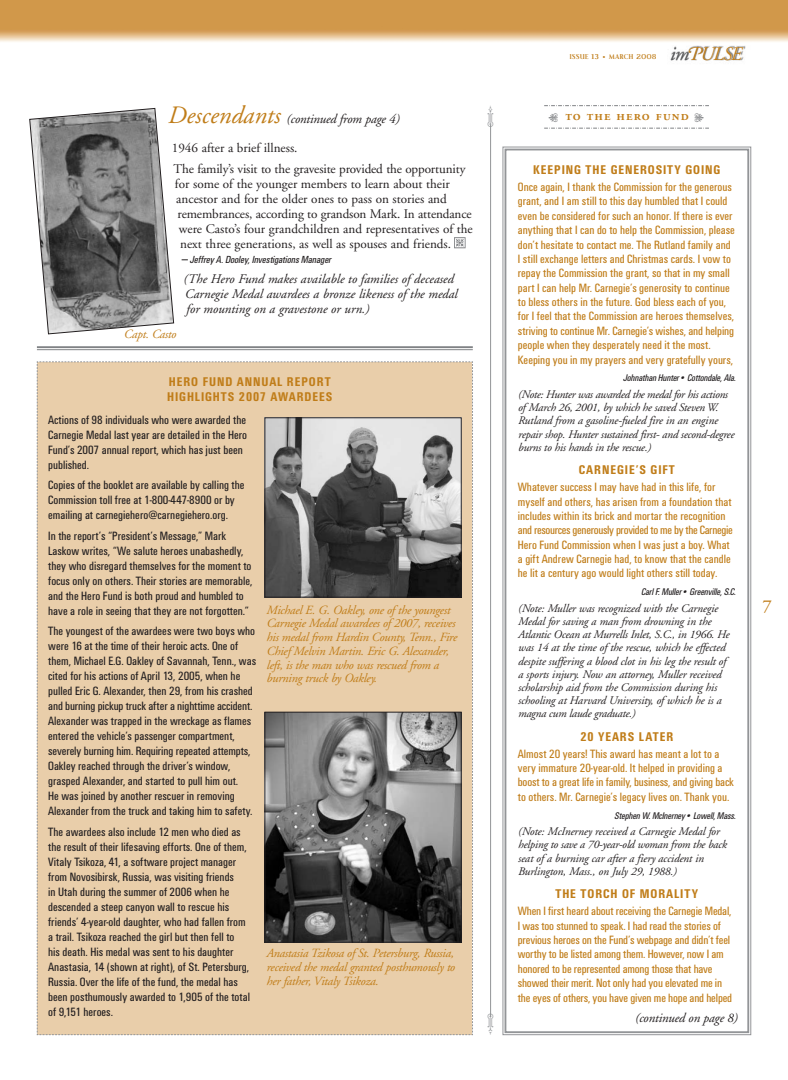
<style>
.page{position:relative;width:788px;height:1080px;background:#fff}
.page>*{position:absolute;margin:0;border:0;box-sizing:border-box;transform-origin:0 0}
.t1{font:20px "Adobe Garamond Exp";color:#c07d19}
.t2{font:600 13.75px "Adobe Garamond Exp";letter-spacing:.08em;color:#c07d19}
.t3{font:13.12px/15px "Adobe Garamond";color:#231f20}
.t4{font:italic 13.12px/15px "Adobe Garamond";color:#231f20}
.t5{font:700 13.12px/15px "Unitus Condensed";letter-spacing:.07em;color:#c07d19}
.t6{font:12.5px/15px "Unitus Condensed";color:#231f20}
.t7{font:12.5px/14.4px "Unitus Condensed";color:#c07d19}
.t8{font:italic 12.5px/13.8px "Adobe Garamond";letter-spacing:-.02em;color:#c07d19}
.t9{font:italic 11.5px/13.1px "Adobe Garamond";letter-spacing:-.01em;color:#231f20}
.t10{font:italic 10.62px "Unitus Condensed";letter-spacing:-.01em;color:#231f20}
.t11{font:italic 10px "Unitus Condensed";letter-spacing:-.02em;color:#231f20}
.t12{font:700 8.75px "Indispose Small Caps";color:#c07d19}
.s1{font-size:25px;color:#c07d19}
.s2{font-style:normal;font-size:12.5px}
.s3{font-weight:300;font-size:15px}
.s4{font-weight:500;font-size:11.25px}
.s5{font-family:"Adobe Garamond";font-weight:400;font-style:italic;font-size:19.25px;color:#58595b}
.s6{font-family:"Adobe Garamond Alt";font-weight:400;font-style:italic;font-size:19.25px}
.s7{font-family:"Adobe Garamond";font-weight:400;font-style:italic;font-size:19.25px}
</style>
<div class="page">
<div style="left:502px;top:147px;width:249px;height:888px;border:1px solid #939598"></div>
<div style="left:504px;top:149px;width:245px;height:884px;border:2px solid #939598"></div>
<svg style="left:544px;top:105px;width:165px;height:1px"></svg>
<svg style="left:544px;top:128px;width:165px;height:1px"></svg>
<hr style="left:490px;top:125px;width:1px;height:891px;background:#939598">
<div style="left:37px;top:361px;width:436px;height:674px;background:#e9ceaa"></div>
<svg style="left:29px;top:108px;width:145px;height:227px"></svg>
<img style="left:266px;top:419px;width:193px;height:176px">
<div style="left:264px;top:417px;width:197px;height:180px;border:1px solid #231f20"></div>
<svg style="left:454px;top:237px;width:11px;height:11px"></svg>
<hr style="left:37px;top:346px;width:436px;height:2px;background:#808285">
<hr style="left:37px;top:349px;width:436px;height:1px;background:#808285">
<img style="left:266px;top:714px;width:193px;height:226px">
<div style="left:264px;top:712px;width:197px;height:230px;border:1px solid #231f20"></div>
<img style="left:0;top:0;width:788px;height:42px">
<img style="left:670px;top:45px;width:76px;height:16px">
<p class="t4" style="left:167px;top:113px;width:233px"><span class="s1">Descendants</span> (continued from page 4)</p>
<p class="t3" style="left:172px;top:139px;width:295px;line-height:20.6px">1946 after a brief illness.<br>The family’s visit to the gravesite provided the opportunity</p>
<p class="t3" style="left:175px;top:177px;width:299px">for some of the younger members to learn about their ancestor and for the older ones to pass on stories and remembrances, according to grandson Mark. In attendance were Casto’s four grandchildren and representatives of the next three generations, as well as spouses and friends.</p>
<p class="t10" style="left:182px;top:256px;width:151px"><span class="s2">—</span> Jeffrey A. Dooley, Investigations Manager</p>
<p class="t4" style="left:183px;top:273px;width:275px">(The Hero Fund makes available to families of deceased<br>Carnegie Medal awardees a bronze likeness of the medal for mounting on a gravestone or urn.)</p>
<p class="t8" style="left:124px;top:328px;width:54px">Capt. Casto</p>
<p class="t5" style="left:167px;top:375px;width:167px">HERO FUND ANNUAL REPORT<br>HIGHLIGHTS 2007 AWARDEES</p>
<p class="t6" style="left:48px;top:413px;width:200px">Actions of 98 individuals who were awarded the Carnegie Medal last year are detailed in the Hero Fund’s 2007 annual report, which has just been published.</p>
<p class="t6" style="left:48px;top:479px;width:198px">Copies of the booklet are available by calling the<br>Commission toll free at 1-800-447-8900 or by emailing at carnegiehero@carnegiehero.org.</p>
<p class="t6" style="left:48px;top:529px;width:206px">In the report’s “President’s Message,” Mark Laskow writes, “We salute heroes unabashedly, they who disregard themselves for the moment to focus only on others. Their stories are memorable, and the Hero Fund is both proud and humbled to have a role in seeing that they are not forgotten.”</p>
<p class="t6" style="left:48px;top:625px;width:209px">The youngest of the awardees were two boys who were 16 at the time of their heroic acts. One of them, Michael E.G. Oakley of Savannah, Tenn., was cited for his actions of April 13, 2005, when he pulled Eric G. Alexander, then 29, from his crashed and burning pickup truck after a nighttime accident.<br>Alexander was trapped in the wreckage as flames entered the vehicle’s passenger compartment, severely burning him. Requiring repeated attempts, Oakley reached through the driver’s window, grasped Alexander, and started to pull him out.<br>He was joined by another rescuer in removing Alexander from the truck and taking him to safety.</p>
<p class="t6" style="left:48px;top:825px;width:203px">The awardees also include 12 men who died as the result of their lifesaving efforts. One of them, Vitaly Tsikoza, 41, a software project manager from Novosibirsk, Russia, was visiting friends<br>in Utah during the summer of 2006 when he descended a steep canyon wall to rescue his friends’ 4-year-old daughter, who had fallen from a trail. Tsikoza reached the girl but then fell to<br>his death. His medal was sent to his daughter Anastasia, 14 (shown at right), of St. Petersburg, Russia. Over the life of the fund, the medal has been posthumously awarded to 1,905 of the total of 9,151 heroes.</p>
<p class="t8" style="left:266px;top:604px;width:192px">Michael E. G. Oakley, one of the youngest Carnegie Medal awardees of 2007, receives his medal from Hardin County, Tenn., Fire Chief Melvin Martin. Eric G. Alexander, left, is the man who was rescued from a burning truck by Oakley.</p>
<p class="t8" style="left:266px;top:948px;width:190px;text-align:justify">Anastasia Tzikosa of St. Petersburg, Russia, received the medal granted posthumously to her father, Vitaly Tsikoza.</p>
<p class="t12" style="left:569px;top:51px;width:173px">ISSUE <span class="s3">13</span> <span class="s4">•</span> MARCH <span class="s3">2008</span> <span class="s5">im</span><span class="s6">-</span><span class="s7">ULSE</span></p>
<p class="t2" style="left:565px;top:107px;width:125px">to the hero fund</p>
<p class="t5" style="left:533px;top:163px;width:189px">KEEPING THE GENEROSITY GOING</p>
<p class="t7" style="left:518px;top:181px;width:219px">Once again, I thank the Commission for the generous grant, and I am still to this day humbled that I could even be considered for such an honor. If there is ever anything that I can do to help the Commission, please don’t hesitate to contact me. The Rutland family and I still exchange letters and Christmas cards. I vow to repay the Commission the grant, so that in my small part I can help Mr. Carnegie’s generosity to continue to bless others in the future. God bless each of you, for I feel that the Commission are heroes themselves, striving to continue Mr. Carnegie’s wishes, and helping people when they desperately need it the most.<br>Keeping you in my prayers and very gratefully yours,</p>
<p class="t11" style="left:623px;top:375px;width:114px">Johnathan Hunter• Cottondale, Ala.</p>
<p class="t9" style="left:518px;top:389px;width:218px">(Note: Hunter was awarded the medal for his actions of March 26, 2001, by which he saved Steven W.<br>Rutland from a gasoline-fueled fire in an engine repair shop. Hunter sustained first- and second-degree burns to his hands in the rescue.)</p>
<p class="t5" style="left:578px;top:463px;width:98px">CARNEGIE’S GIFT</p>
<p class="t7" style="left:518px;top:481px;width:216px">Whatever success I may have had in this life, for myself and others, has arisen from a foundation that includes within its brick and mortar the recognition and resources generously provided to me by the Carnegie Hero Fund Commission when I was just a boy. What a gift Andrew Carnegie had, to know that the candle he lit a century ago would light others still today.</p>
<p class="t11" style="left:641px;top:589px;width:96px">Carl F. Muller• Greenville, S.C.</p>
<p class="t9" style="left:518px;top:603px;width:213px">(Note: Muller was recognized with the Carnegie Medal for saving a man from drowning in the Atlantic Ocean at Murrells Inlet, S.C., in 1966. He was 14 at the time of the rescue, which he effected despite suffering a blood clot in his leg the result of a sports injury. Now an attorney, Muller received scholarship aid from the Commission during his schooling at Harvard University, of which he is a magna cum laude graduate.)</p>
<p class="t5" style="left:580px;top:730px;width:94px">20 YEARS LATER</p>
<p class="t7" style="left:518px;top:747px;width:217px">Almost 20 years! This award has meant a lot to a very immature 20-year-old. It helped in providing a boost to a great life in family, business, and giving back to others. Mr. Carnegie’s legacy lives on. Thank you.</p>
<p class="t11" style="left:614px;top:812px;width:123px">Stephen W. McInerney• Lowell, Mass.</p>
<p class="t9" style="left:518px;top:826px;width:210px">(Note: McInerney received a Carnegie Medal for helping to save a 70-year-old woman from the back seat of a burning car after a fiery accident in Burlington, Mass., on July 29, 1988.)</p>
<p class="t5" style="left:555px;top:887px;width:144px">THE TORCH OF MORALITY</p>
<p class="t7" style="left:518px;top:905px;width:216px">When I first heard about receiving the Carnegie Medal, I was too stunned to speak. I had read the stories of previous heroes on the Fund’s webpage and didn’t feel worthy to be listed among them. However, now I am honored to be represented among those that have showed their merit. Not only had you elevated me in the eyes of others, you have given me hope and helped</p>
<p class="t4" style="left:634px;top:1011px;width:104px">(continued on page 8)</p>
<h1 class="t1" style="left:762px;top:595px;width:11px">7</h1>
</div>
